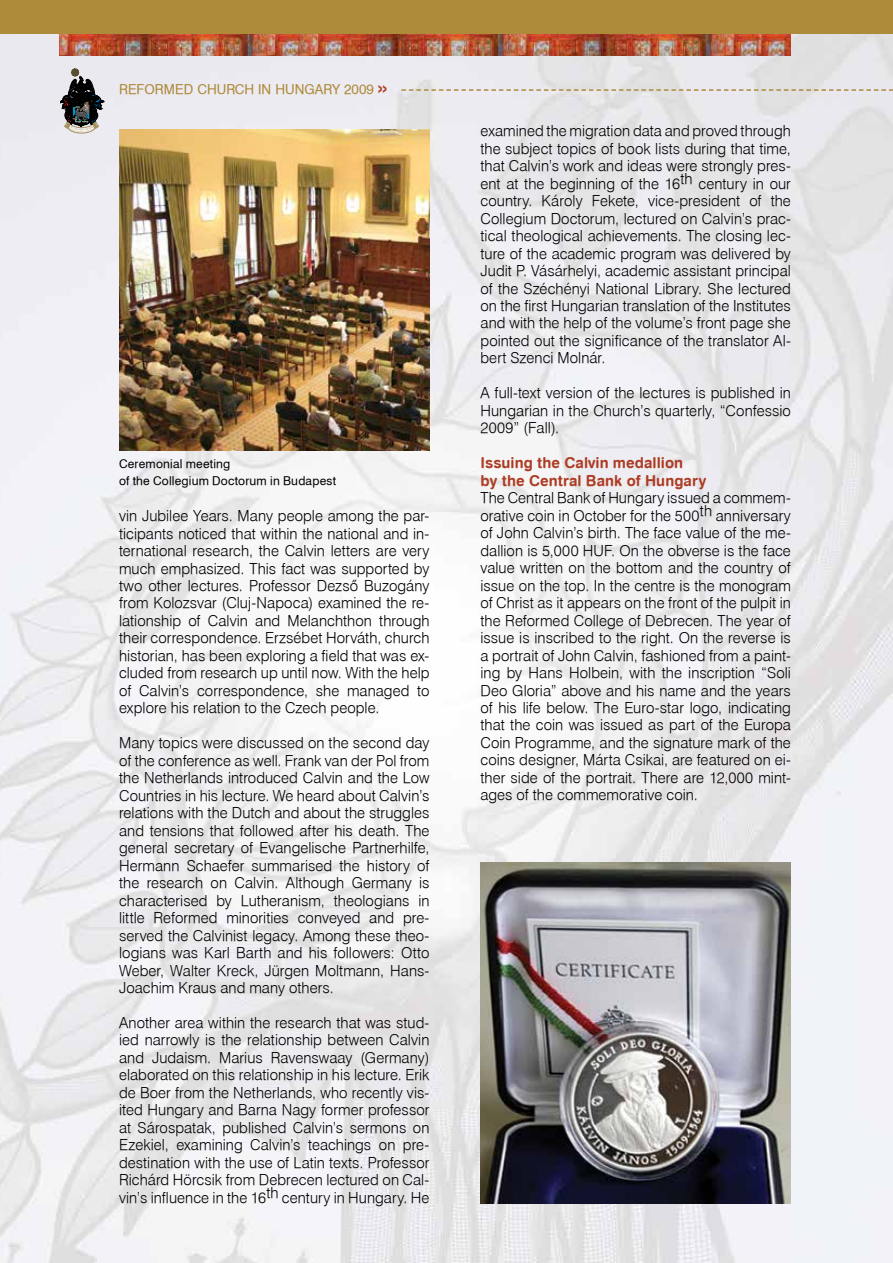
<style>
.page{position:relative;width:893px;height:1263px;background:#fff}
.page>*{position:absolute;margin:0;border:0;box-sizing:border-box;transform-origin:0 0}
.t1{font:15px/17.5px "Swiss 721 Lt PFL";letter-spacing:.005em;color:#000;text-align:justify}
.t2{font:700 15px/17.5px "Swiss 721 Rd PFL";letter-spacing:.005em;color:#ad3c24}
.t3{font:13.5px "Swiss 721 PFL";color:#ae8a3b}
.t4{font:12px/17.4px "Swiss 721 PFL";color:#000}
.s1{font-size:22.5px;color:#ad3c24}
</style>
<div class="page">
<img style="left:0;top:34px;width:893px;height:1229px">
<div style="left:0;top:0;width:893px;height:34px;background:#ae8a3b"></div>
<img style="left:60px;top:34px;width:731px;height:21px">
<svg style="left:401px;top:89px;width:492px;height:2px"></svg>
<svg style="left:60px;top:68px;width:44px;height:65px;background:#7a7b7b"></svg>
<img style="left:119px;top:130px;width:310px;height:320px">
<img style="left:480px;top:862px;width:311px;height:341px">
<p class="t3" style="left:119px;top:81px;width:270px">Reformed Church In Hungary 2009 <span class="s1">»</span></p>
<p class="t4" style="left:119px;top:455px;width:219px">Ceremonial meeting<br>of the Collegium Doctorum in Budapest</p>
<p class="t1" style="left:119px;top:507px;width:312px">vin Jubilee Years. Many people among the par&shy;ticipants noticed that within the national and in&shy;ternational research, the Calvin letters are very much emphasized. This fact was supported by two other lectures. Professor Dezső Buzogány from Kolozsvar (Cluj-N apoca) examined the re&shy;lationship of Calvin and Melanchthon through their correspondence. Erzsébet Horváth, church historian, has been exploring a field that was ex&shy;cluded from research up until now. With the help of Calvin’s correspondence, she managed to explore his relation to the Czech people.</p>
<p class="t1" style="left:119px;top:734px;width:312px">Many topics were discussed on the second day of the conference as well. Frank van der Pol from the N etherlands introduced Calvin and the Low Countries in his lecture. We heard about Calvin’s relations with the Dutch and about the struggles and tensions that followed after his death. The general secretary of Evangelische Partnerhilfe, Hermann Schaefer summarised the history of the research on Calvin. Although Germany is characterised by Lutheranism, theologians in little Reformed minorities conveyed and pre&shy;served the Calvinist legacy. Among these theo&shy;logians was Karl Barth and his followers: Otto Weber, Walter Kreck, Jürgen Moltmann, Hans-Joachim Kraus and many others.</p>
<p class="t1" style="left:119px;top:1014px;width:312px">Another area within the research that was stud&shy;ied narrowly is the relationship between Calvin and Judaism. Marius Ravenswaay (Germany) elaborated on this relationship in his lecture. Erik de Boer from the N etherlands, who recently vis&shy;ited Hungary and Barna N agy former professor at Sárospatak, published Calvin’s sermons on Ezekiel, examining Calvin’s teachings on pre&shy;destination with the use of Latin texts. Professor Richárd Hörcsik from Debrecen lectured on Cal&shy;vin’s influence in the 16th century in Hungary. He</p>
<p class="t1" style="left:480px;top:122px;width:312px">examined the migration data and proved through the subject topics of book lists during that time, that Calvin’s work and ideas were strongly pres&shy;ent at the beginning of the 16th century in our country. Károly Fekete, vice-president of the Collegium Doctorum, lectured on Calvin’s prac&shy;tical theological achievements. The closing lec&shy;ture of the academic program was delivered by Judit P. Vásárhelyi, academic assistant principal of the Széchényi N ational Library. She lectured on the first Hungarian translation of the Institutes and with the help of the volume’s front page she pointed out the significance of the translator Al&shy;bert Szenci Molnár.</p>
<p class="t1" style="left:480px;top:384px;width:312px">A full-text version of the lectures is published in Hungarian in the Church’s quarterly, “Confessio 2009” (Fall).</p>
<p class="t2" style="left:480px;top:454px;width:227px">Issuing the Calvin medallion<br>by the Central Bank of Hungary</p>
<p class="t1" style="left:480px;top:489px;width:312px">The Central Bank of Hungary issued a commem&shy;orative coin in October for the 500th anniversary of John Calvin’s birth. The face value of the me&shy;dallion is 5,000 HU F. On the obverse is the face value written on the bottom and the country of issue on the top. In the centre is the monogram of Christ as it appears on the front of the pulpit in the Reformed College of Debrecen. The year of issue is inscribed to the right. On the reverse is a portrait of John Calvin, fashioned from a paint&shy;ing by Hans Holbein, with the inscription “Soli Deo Gloria” above and his name and the years of his life below. The Euro-star logo, indicating that the coin was issued as part of the Europa Coin Programme, and the signature mark of the coins designer, Márta Csikai, are featured on ei&shy;ther side of the portrait. There are 12,000 mint&shy;ages of the commemorative coin.</p>
</div>
